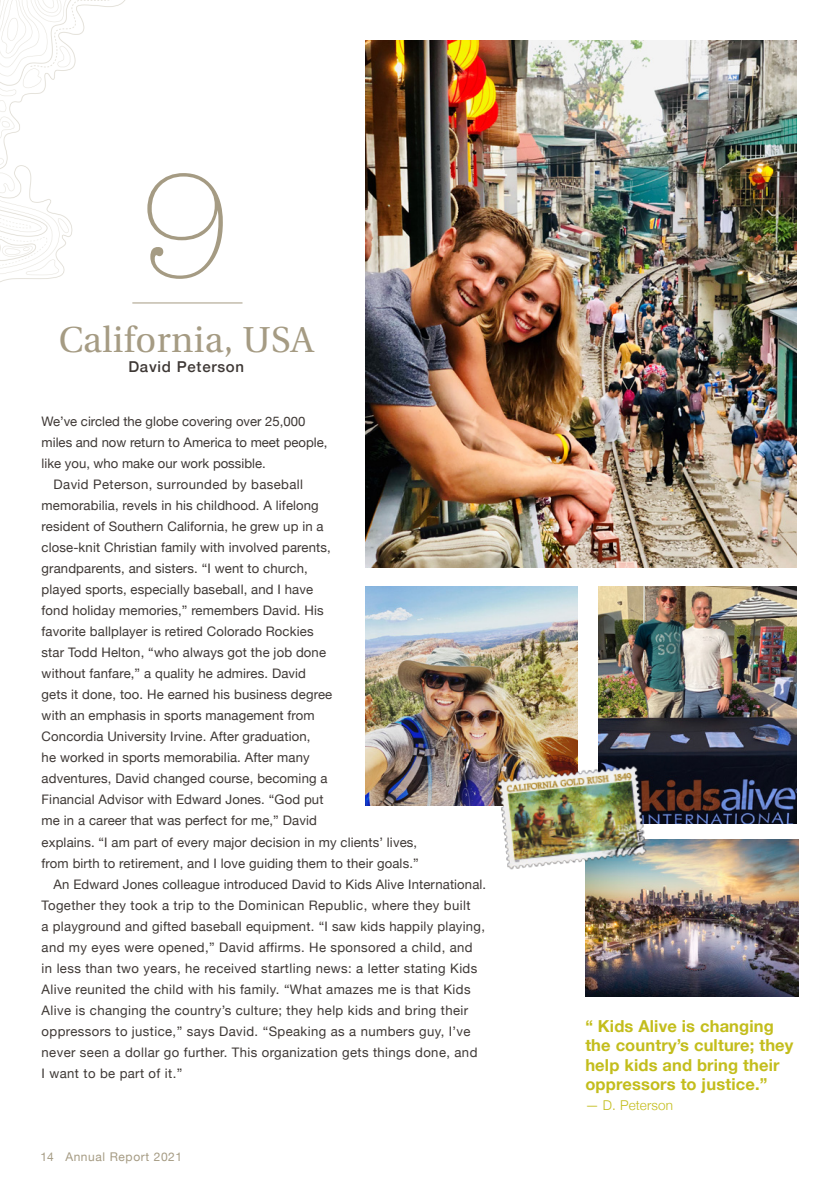
<style>
.page{position:relative;width:837px;height:1188px;background:#fff}
.page>*{position:absolute;margin:0;border:0;box-sizing:border-box;transform-origin:0 0}
.t1{font:300 150px "American Typewriter";color:#a59b83}
.t2{font:36px "Heuristica";letter-spacing:.01em;color:#a59b83}
.t3{font:700 16.5px/19.5px "Helvetica Neue";letter-spacing:.01em;color:#c3bd1c}
.t4{font:500 15px "Helvetica Neue";letter-spacing:.05em;color:#3e3835}
.t5{font:300 13.5px "Helvetica Neue";letter-spacing:.01em;color:#c3bd1c}
.t6{font:13.2px/21px "Helvetica Neue";letter-spacing:.01em;color:#3e3835}
.t7{font:13.2px/21px "Helvetica Neue";letter-spacing:.03em;color:#3e3835}
.t8{font:12px "Helvetica Neue";letter-spacing:.05em;color:#a59b83}
</style>
<div class="page">
<img style="left:365px;top:586px;width:213px;height:219px">
<img style="left:365px;top:40px;width:431px;height:528px">
<img style="left:598px;top:586px;width:198px;height:237px">
<img style="left:585px;top:840px;width:213px;height:157px">
<img style="left:493px;top:759px;width:160px;height:117px">
<hr style="left:132px;top:303px;width:111px;height:1px;background:#a59b83">
<img style="left:0;top:0;width:125px;height:282px">
<p class="t1" style="left:139px;top:117px;width:94px">9</p>
<p class="t2" style="left:59px;top:312px;width:257px">California, USA</p>
<p class="t4" style="left:128px;top:354px;width:117px">David Peterson</p>
<p class="t6" style="left:42px;top:412px;width:287px">We’ve circled the globe covering over 25,000 miles and now return to America to meet people, like you, who make our work possible.</p>
<p class="t6" style="left:42px;top:475px;width:292px;text-indent:12px">David Peterson, surrounded by baseball memorabilia, revels in his childhood. A lifelong resident of Southern California, he grew up in a close-knit Christian family with involved parents, grandparents, and sisters. “I went to church, played sports, especially baseball, and I have fond holiday memories,” remembers David. His favorite ballplayer is retired Colorado Rockies star Todd Helton, “who always got the job done without fanfare,” a quality he admires. David gets it done, too. He earned his business degree with an emphasis in sports management from Concordia University Irvine. After graduation,<br>he worked in sports memorabilia. After many adventures, David changed course, becoming a Financial Advisor with Edward Jones. “God put me in a career that was perfect for me,” David</p>
<p class="t6" style="left:42px;top:833px;width:377px">explains. “I am part of every major decision in my clients’ lives,</p>
<p class="t6" style="left:42px;top:854px;width:379px">from birth to retirement, and I love guiding them to their goals.”</p>
<p class="t7" style="left:42px;top:875px;width:446px;text-indent:12px">An Edward Jones colleague introduced David to Kids Alive International.<br>Together they took a trip to the Dominican Republic, where they built<br>a playground and gifted baseball equipment. “I saw kids happily playing, and my eyes were opened,” David affirms. He sponsored a child, and in less than two years, he received startling news: a letter stating Kids Alive reunited the child with his family. “What amazes me is that Kids Alive is changing the country’s culture; they help kids and bring their oppressors to justice,” says David. “Speaking as a numbers guy, I’ve never seen a dollar go further. This organization gets things done, and<br>I want to be part of it.”</p>
<p class="t8" style="left:40px;top:1148px;width:143px">14 Annual Report 2021</p>
<p class="t3" style="left:585px;top:1017px;width:190px">“ Kids Alive is changing</p>
<p class="t3" style="left:585px;top:1036px;width:210px">the country’s culture; they help kids and bring their oppressors to justice.”</p>
<p class="t5" style="left:585px;top:1094px;width:89px">— D. Peterson</p>
</div>
